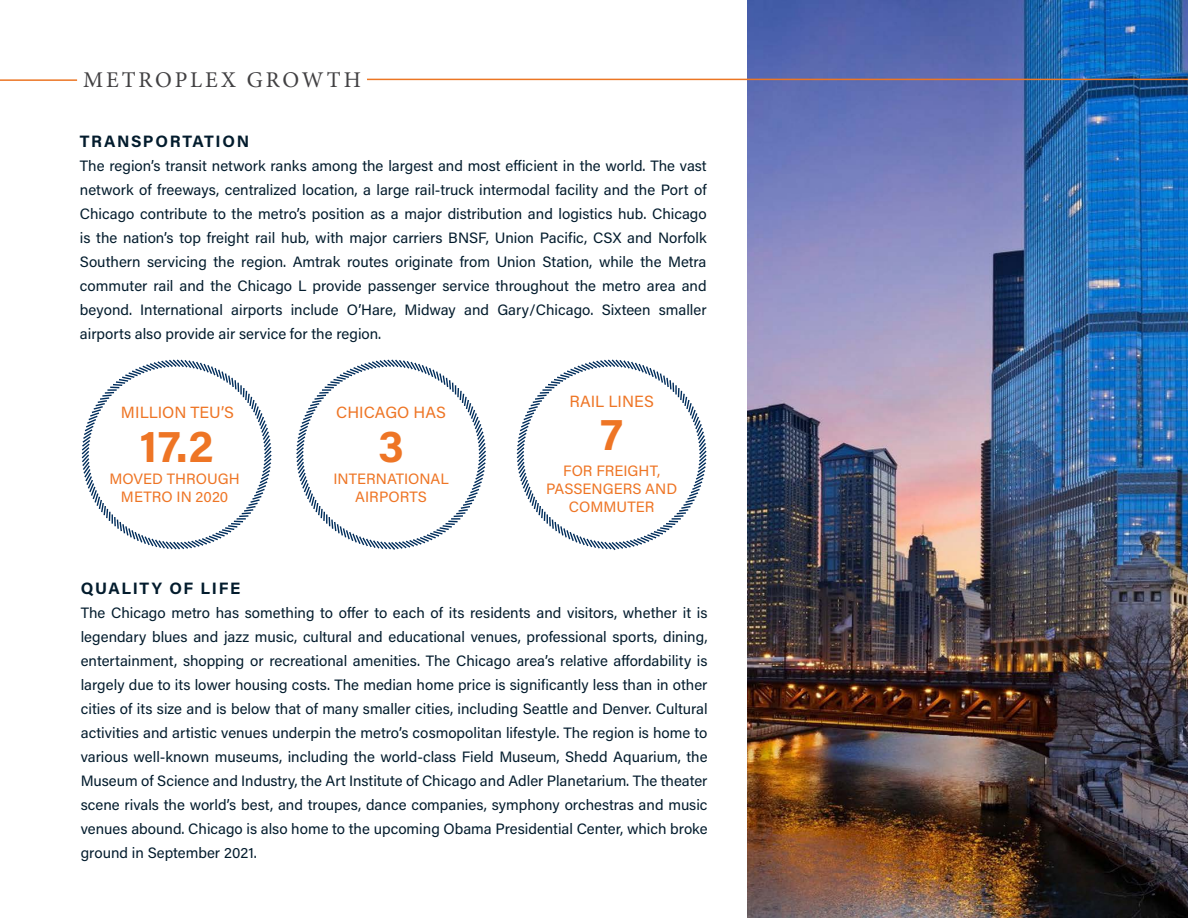
<style>
.page{position:relative;width:1188px;height:918px;background:#fff}
.page>*{position:absolute;margin:0;border:0;box-sizing:border-box;transform-origin:0 0}
.t1{font:700 45.45px "Acumin Pro";color:#ee7525}
.t2{font:22.5px "Minion Pro";letter-spacing:.13em;color:#414042}
.t3{font:700 16.5px "Acumin Pro";letter-spacing:.1em;color:#031c2d}
.t4{font:16.2px "Acumin Pro";color:#ee7525}
.t5{font:15px/24px "Acumin Pro";color:#031c2d;text-align:justify}
.t6{font:15px/18px "Acumin Pro";color:#ee7525;text-align:center}
</style>
<div class="page">
<img style="left:747px;top:0;width:441px;height:918px">
<hr style="left:0;top:79px;width:77px;height:2px;background:#ec7624">
<hr style="left:367px;top:79px;width:821px;height:1px;background:#ec7624">
<svg style="left:296px;top:359px;width:190px;height:191px"></svg>
<svg style="left:516px;top:359px;width:191px;height:192px"></svg>
<svg style="left:81px;top:359px;width:191px;height:191px"></svg>
<h2 class="t2" style="left:83px;top:65px;width:279px">METROPLEX GROWTH</h2>
<p class="t3" style="left:80px;top:129px;width:171px">TRANSPORTATION</p>
<p class="t5" style="left:80px;top:153px;width:628px">The region’s transit network ranks among the largest and most efficient in the world. The vast network of freeways, centralized location, a large rail-truck intermodal facility and the Port of Chicago contribute to the metro’s position as a major distribution and logistics hub. Chicago is the nation’s top freight rail hub, with major carriers BNSF, Union Pacific, CSX and Norfolk Southern servicing the region. Amtrak routes originate from Union Station, while the Metra commuter rail and the Chicago L provide passenger service throughout the metro area and beyond. International airports include O’Hare, Midway and Gary/Chicago. Sixteen smaller airports also provide air service for the region.</p>
<p class="t4" style="left:121px;top:401px;width:115px">MILLION TEU’S</p>
<h1 class="t1" style="left:139px;top:414px;width:76px">17.2</h1>
<p class="t6" style="left:109px;top:469px;width:132px">MOVED THROUGH<br>METRO IN 2020</p>
<p class="t4" style="left:336px;top:401px;width:111px">CHICAGO HAS</p>
<h1 class="t1" style="left:378px;top:414px;width:27px">3</h1>
<p class="t6" style="left:333px;top:469px;width:117px">INTERNATIONAL<br>AIRPORTS</p>
<p class="t4" style="left:569px;top:390px;width:86px">RAIL LINES</p>
<h1 class="t1" style="left:600px;top:402px;width:24px">7</h1>
<p class="t6" style="left:546px;top:461px;width:133px">FOR FREIGHT,<br>PASSENGERS AND<br>COMMUTER</p>
<p class="t3" style="left:81px;top:577px;width:161px">QUALITY OF LIFE</p>
<p class="t5" style="left:81px;top:600px;width:628px">The Chicago metro has something to offer to each of its residents and visitors, whether it is legendary blues and jazz music, cultural and educational venues, professional sports, dining, entertainment, shopping or recreational amenities. The Chicago area’s relative affordability is largely due to its lower housing costs. The median home price is significantly less than in other cities of its size and is below that of many smaller cities, including Seattle and Denver. Cultural activities and artistic venues underpin the metro’s cosmopolitan lifestyle. The region is home to various well-known museums, including the world-class Field Museum, Shedd Aquarium, the Museum of Science and Industry, the Art Institute of Chicago and Adler Planetarium. The theater scene rivals the world’s best, and troupes, dance companies, symphony orchestras and music venues abound. Chicago is also home to the upcoming Obama Presidential Center, which broke ground in September 2021.</p>
</div>
